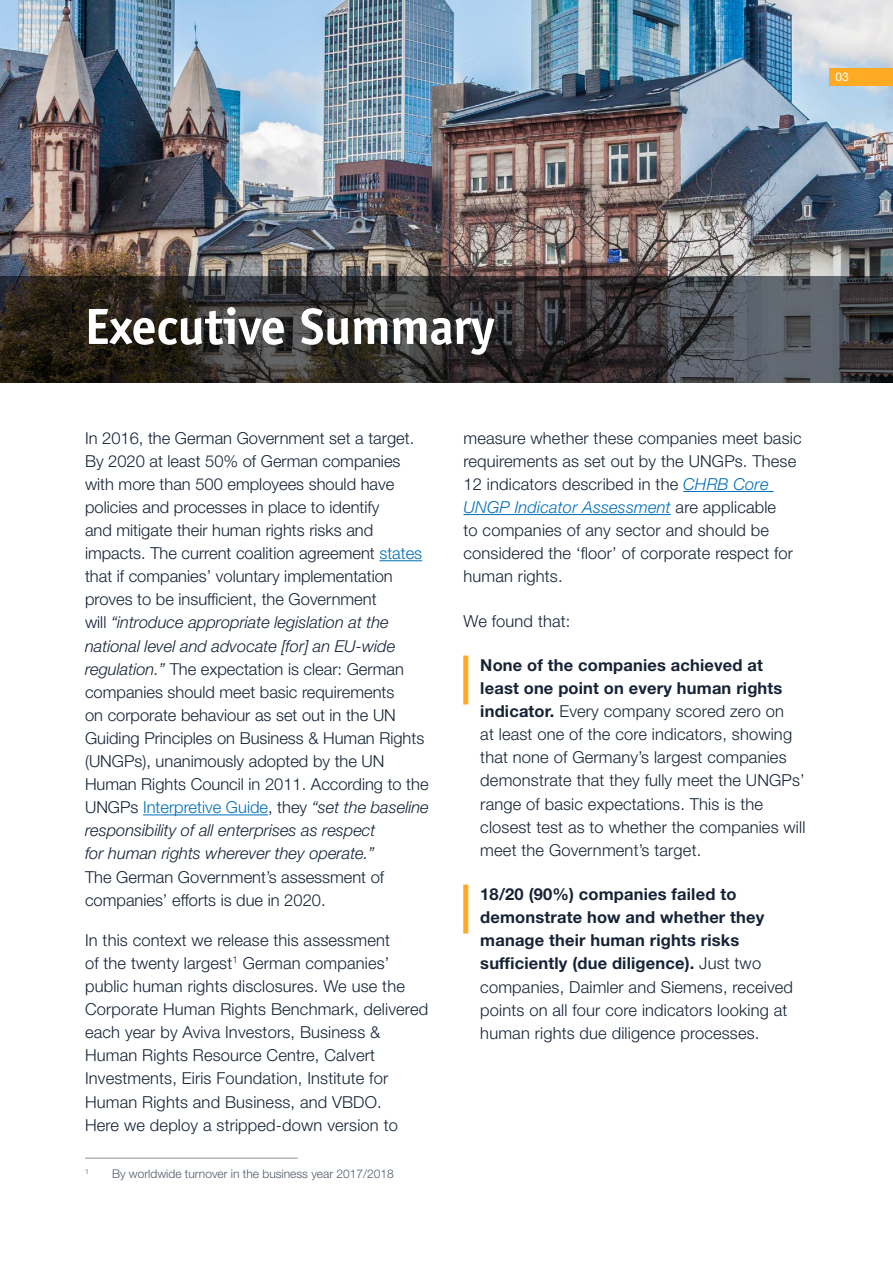
<style>
.page{position:relative;width:893px;height:1263px;background:#fff}
.page>*{position:absolute;margin:0;border:0;box-sizing:border-box;transform-origin:0 0}
.t1{font:700 51px "Officina Sans Std";letter-spacing:-.01em;color:#fff}
.t2{font:500 48.9px "Helvetica Neue LT Std";color:#ffaa23}
.t3{font:300 16.5px/23.1px "Helvetica Neue LT Std";letter-spacing:.01em;color:#162336}
.t4{font:300 12px "Helvetica Neue LT Std";color:#505a68}
.t5{font:12px "Helvetica Neue LT Std";color:#fff}
.t6{font:300 7.05px "Helvetica Neue LT Std";color:#505a68}
.s1{color:#006fba}
.s2{font-style:italic}
.s3{font-style:italic;color:#006fba}
.s4{font-weight:700}
</style>
<div class="page">
<img style="left:0;top:0;width:893px;height:276px">
<svg style="left:0;top:276px;width:893px;height:107px;background:#373535"></svg>
<hr style="left:85px;top:1158px;width:213px;height:1px;background:#8a919b">
<hr style="left:379px;top:560px;width:43px;height:1px;background:#006fba">
<hr style="left:143px;top:814px;width:125px;height:1px;background:#006fba">
<hr style="left:683px;top:491px;width:90px;height:1px;background:#006fba">
<hr style="left:463px;top:514px;width:208px;height:1px;background:#006fba">
<div style="left:829px;top:68px;width:64px;height:17px;background:#ffaa23"></div>
<p class="t5" style="left:836px;top:69px;width:15px">03</p>
<h1 class="t1" style="left:85px;top:295px;width:412px">Executive Summary</h1>
<p class="t3" style="left:85px;top:426px;width:345px">In 2016, the German Government set a target.<br>By 2020 at least 50% of German companies with more than 500 employees should have policies and processes in place to identify<br>and mitigate their human rights risks and impacts. The current coalition agreement <span class="s1">states </span>that if companies’ voluntary implementation proves to be insufficient, the Government<br>will <span class="s2">“introduce appropriate legislation at the national level and advocate [for] an EU‑wide regulation.”</span> The expectation is clear: German companies should meet basic requirements<br>on corporate behaviour as set out in the UN Guiding Principles on Business &amp; Human Rights (UNGPs), unanimously adopted by the UN Human Rights Council in 2011. According to the UNGPs <span class="s1">Interpretive Guide</span>, they <span class="s2">“set the baseline responsibility of all enterprises as respect<br>for human rights wherever they operate.”</span></p>
<p class="t3" style="left:85px;top:865px;width:301px">The German Government’s assessment of companies’ efforts is due in 2020.</p>
<p class="t3" style="left:85px;top:928px;width:345px">In this context we release this assessment<br>of the twenty largest<sup>1</sup> German companies’ public human rights disclosures. We use the Corporate Human Rights Benchmark, delivered each year by Aviva Investors, Business &amp; Human Rights Resource Centre, Calvert Investments, Eiris Foundation, Institute for Human Rights and Business, and VBDO.<br>Here we deploy a stripped-down version to</p>
<p class="t6" style="left:85px;top:1167px;width:5px">1</p>
<p class="t4" style="left:112px;top:1167px;width:283px">By worldwide turnover in the business year 2017/2018</p>
<p class="t3" style="left:463px;top:426px;width:340px">measure whether these companies meet basic requirements as set out by the UNGPs. These 12 indicators described in the <span class="s3">CHRB Core UNGP Indicator Assessment</span> are applicable<br>to companies of any sector and should be considered the ‘floor’ of corporate respect for human rights.</p>
<p class="t3" style="left:463px;top:609px;width:108px">We found that:</p>
<h2 class="t2" style="left:461px;top:647px;width:12px">|</h2>
<p class="t3" style="left:480px;top:653px;width:327px"><span class="s4">None of the companies achieved at least one point on every human rights indicator.</span> Every company scored zero on<br>at least one of the core indicators, showing that none of Germany’s largest companies demonstrate that they fully meet the UNGPs’ range of basic expectations. This is the closest test as to whether the companies will meet the Government’s target.</p>
<h2 class="t2" style="left:461px;top:877px;width:12px">|</h2>
<p class="t3" style="left:480px;top:882px;width:314px"><span class="s4">18/20 (90%) companies failed to demonstrate how and whether they manage their human rights risks sufficiently (due diligence).</span> Just two companies, Daimler and Siemens, received points on all four core indicators looking at human rights due diligence processes.</p>
</div>
